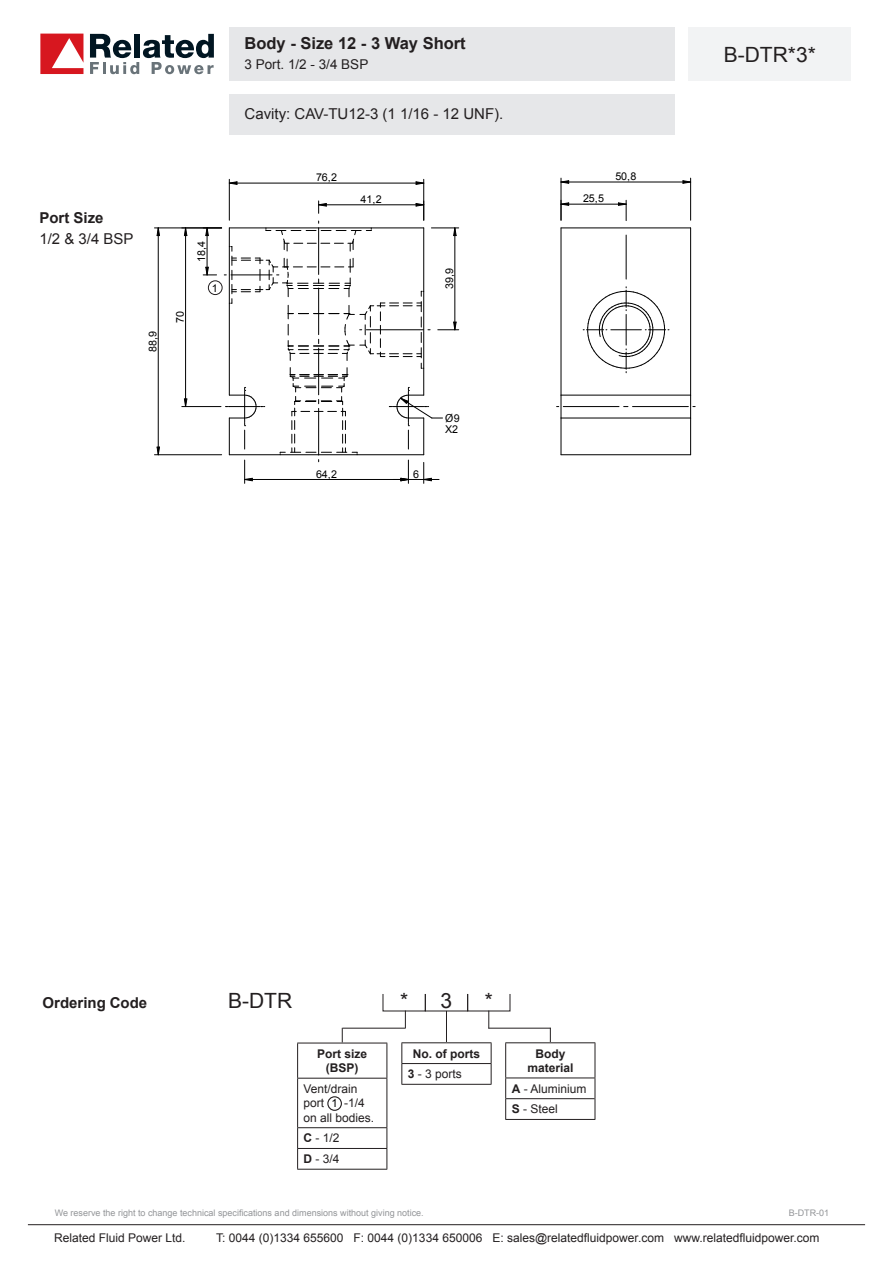
<style>
.page{position:relative;width:893px;height:1263px;background:#fff}
.page>*{position:absolute;margin:0;border:0;box-sizing:border-box;transform-origin:0 0}
.t1{font:21px "Arial";color:#231f20}
.t2{font:700 16.5px "Arial";color:#231f20}
.t3{font:15px "Arial";color:#231f20}
.t4{font:700 15px "Arial";color:#231f20}
.t5{font:13.5px "Arial";color:#231f20}
.t6{font:12px/14.4px "Arial";color:#231f20}
.t7{font:700 12px/14.4px "Arial";color:#231f20;text-align:center}
.t8{font:11.85px "Myriad Pro";color:#000}
.t9{font:11.25px "Arial";color:#000}
.t10{font:10.8px "Arial";color:#000}
.t11{font:9px "Arial";color:#939598}
.s1{font-family:"Arial";font-size:10.8px}
.s2{font-weight:700}
</style>
<div class="page">
<svg style="left:40px;top:34px;width:43px;height:40px"></svg>
<svg style="left:90px;top:34px;width:124px;height:40px"></svg>
<hr style="left:28px;top:1224px;width:837px;height:1px;background:#231f20">
<div style="left:688px;top:27px;width:163px;height:54px;background:#f2f3f4"></div>
<div style="left:229px;top:27px;width:446px;height:54px;background:#e6e7e9"></div>
<div style="left:229px;top:94px;width:446px;height:41px;background:#e6e7e9"></div>
<hr style="left:561px;top:228px;width:1px;height:167px;background:#000">
<hr style="left:690px;top:228px;width:1px;height:167px;background:#000">
<hr style="left:561px;top:227px;width:130px;height:1px;background:#000">
<hr style="left:561px;top:454px;width:130px;height:1px;background:#000">
<hr style="left:690px;top:418px;width:1px;height:37px;background:#000">
<hr style="left:561px;top:418px;width:1px;height:37px;background:#000">
<hr style="left:561px;top:395px;width:130px;height:1px;background:#000">
<hr style="left:561px;top:418px;width:130px;height:1px;background:#000">
<svg style="left:583px;top:287px;width:86px;height:86px"></svg>
<svg style="left:557px;top:395px;width:5px;height:23px"></svg>
<hr style="left:563px;top:406px;width:56px;height:1px;background:#000">
<hr style="left:632px;top:406px;width:56px;height:1px;background:#000">
<svg style="left:690px;top:395px;width:5px;height:23px"></svg>
<svg style="left:416px;top:182px;width:7px;height:3px"></svg>
<svg style="left:230px;top:182px;width:8px;height:3px"></svg>
<hr style="left:423px;top:179px;width:1px;height:41px;background:#000">
<hr style="left:229px;top:179px;width:1px;height:41px;background:#000">
<hr style="left:229px;top:183px;width:195px;height:1px;background:#000">
<svg style="left:184px;top:229px;width:3px;height:7px"></svg>
<svg style="left:184px;top:399px;width:3px;height:7px"></svg>
<hr style="left:182px;top:406px;width:39px;height:1px;background:#000">
<hr style="left:185px;top:228px;width:1px;height:179px;background:#000">
<svg style="left:157px;top:229px;width:3px;height:7px"></svg>
<svg style="left:157px;top:447px;width:3px;height:7px"></svg>
<hr style="left:154px;top:228px;width:68px;height:1px;background:#000">
<hr style="left:154px;top:454px;width:68px;height:1px;background:#000">
<hr style="left:158px;top:228px;width:1px;height:227px;background:#000">
<svg style="left:203px;top:201px;width:256px;height:282px"></svg>
<svg style="left:562px;top:202px;width:7px;height:4px"></svg>
<svg style="left:618px;top:200px;width:9px;height:21px"></svg>
<hr style="left:626px;top:235px;width:1px;height:44px;background:#000">
<hr style="left:561px;top:204px;width:65px;height:1px;background:#000">
<svg style="left:562px;top:180px;width:7px;height:4px"></svg>
<svg style="left:683px;top:180px;width:7px;height:4px"></svg>
<hr style="left:561px;top:178px;width:1px;height:42px;background:#000">
<hr style="left:690px;top:178px;width:1px;height:42px;background:#000">
<hr style="left:561px;top:182px;width:130px;height:1px;background:#000">
<div style="left:208px;top:280px;width:14px;height:15px;border:1px solid #231f20;border-radius:50%"></div>
<hr style="left:488px;top:1028px;width:63px;height:1px;background:#231f20">
<hr style="left:343px;top:1028px;width:62px;height:1px;background:#231f20">
<hr style="left:446px;top:1011px;width:1px;height:31px;background:#231f20">
<svg style="left:550px;top:1028px;width:1px;height:14px"></svg>
<svg style="left:342px;top:1028px;width:1px;height:14px"></svg>
<svg style="left:405px;top:1011px;width:1px;height:17px"></svg>
<svg style="left:488px;top:1011px;width:1px;height:17px"></svg>
<hr style="left:401px;top:1042px;width:90px;height:1px;background:#231f20">
<svg style="left:401px;top:1043px;width:1px;height:41px"></svg>
<svg style="left:491px;top:1043px;width:1px;height:41px"></svg>
<hr style="left:401px;top:1084px;width:90px;height:1px;background:#231f20">
<hr style="left:401px;top:1063px;width:90px;height:1px;background:#231f20">
<hr style="left:505px;top:1042px;width:90px;height:1px;background:#231f20">
<hr style="left:505px;top:1043px;width:1px;height:34px;background:#231f20">
<hr style="left:595px;top:1043px;width:1px;height:34px;background:#231f20">
<hr style="left:506px;top:1098px;width:89px;height:1px;background:#231f20">
<svg style="left:505px;top:1078px;width:1px;height:41px"></svg>
<svg style="left:595px;top:1078px;width:1px;height:41px"></svg>
<hr style="left:505px;top:1119px;width:90px;height:1px;background:#231f20">
<hr style="left:505px;top:1077px;width:90px;height:1px;background:#231f20">
<hr style="left:297px;top:1043px;width:90px;height:1px;background:#231f20">
<hr style="left:297px;top:1043px;width:1px;height:35px;background:#231f20">
<hr style="left:387px;top:1043px;width:1px;height:35px;background:#231f20">
<hr style="left:297px;top:1078px;width:1px;height:49px;background:#231f20">
<hr style="left:387px;top:1078px;width:1px;height:49px;background:#231f20">
<hr style="left:297px;top:1148px;width:90px;height:1px;background:#231f20">
<svg style="left:297px;top:1128px;width:1px;height:41px"></svg>
<svg style="left:387px;top:1128px;width:1px;height:41px"></svg>
<hr style="left:297px;top:1169px;width:90px;height:1px;background:#231f20">
<hr style="left:297px;top:1078px;width:90px;height:1px;background:#231f20">
<hr style="left:297px;top:1127px;width:90px;height:1px;background:#231f20">
<div style="left:327px;top:1096px;width:15px;height:15px;border:1px solid #241f21;border-radius:50%"></div>
<p class="t4" style="left:39px;top:207px;width:66px">Port Size</p>
<p class="t3" style="left:39px;top:228px;width:96px">1/2 &amp; 3/4 BSP</p>
<p class="t10" style="left:146px;top:352px;width:22px;rotate:-90deg">88,9</p>
<p class="t10" style="left:173px;top:323px;width:13px;rotate:-90deg">70</p>
<p class="t10" style="left:194px;top:262px;width:22px;rotate:-90deg">18,4</p>
<p class="t10" style="left:212px;top:281px;width:7px">1</p>
<p class="t2" style="left:244px;top:33px;width:223px">Body - Size 12 - 3 Way Short</p>
<p class="t5" style="left:244px;top:55px;width:125px">3 Port. 1/2 - 3/4 BSP</p>
<p class="t3" style="left:244px;top:104px;width:260px">Cavity: CAV-TU12-3 (1 1/16 - 12 UNF).</p>
<p class="t10" style="left:316px;top:170px;width:22px">76,2</p>
<p class="t10" style="left:361px;top:192px;width:22px">41,2</p>
<p class="t10" style="left:442px;top:289px;width:22px;rotate:-90deg">39,9</p>
<p class="t10" style="left:316px;top:467px;width:22px">64,2</p>
<p class="t10" style="left:413px;top:467px;width:7px">6</p>
<p class="t8" style="left:445px;top:411px;width:16px">Ø<span class="s1">9</span></p>
<p class="t10" style="left:445px;top:422px;width:14px">X2</p>
<p class="t10" style="left:583px;top:191px;width:22px">25,5</p>
<p class="t10" style="left:615px;top:169px;width:22px">50,8</p>
<p class="t1" style="left:724px;top:41px;width:94px">B-DTR*3*</p>
<p class="t4" style="left:43px;top:992px;width:106px">Ordering Code</p>
<p class="t1" style="left:228px;top:987px;width:66px">B-DTR</p>
<p class="t1" style="left:400px;top:987px;width:10px">*</p>
<p class="t1" style="left:441px;top:987px;width:13px">3</p>
<p class="t7" style="left:413px;top:1046px;width:69px">No. of ports</p>
<p class="t6" style="left:408px;top:1067px;width:56px"><span class="s2">3</span> - 3 ports</p>
<p class="t7" style="left:317px;top:1047px;width:52px">Port size (BSP)</p>
<p class="t6" style="left:304px;top:1081px;width:56px">Vent/drain port</p>
<p class="t6" style="left:304px;top:1096px;width:72px;text-indent:41px">-1/4 on all bodies.</p>
<p class="t6" style="left:304px;top:1131px;width:38px"><span class="s2">C</span> - 1/2</p>
<p class="t6" style="left:304px;top:1152px;width:38px"><span class="s2">D</span> - 3/4</p>
<p class="t9" style="left:331px;top:1096px;width:8px">1</p>
<p class="t7" style="left:535px;top:1046px;width:31px">Body</p>
<p class="t7" style="left:527px;top:1061px;width:48px">material</p>
<p class="t6" style="left:512px;top:1081px;width:76px"><span class="s2">A</span> - Aluminium</p>
<p class="t6" style="left:512px;top:1102px;width:48px"><span class="s2">S</span> - Steel</p>
<p class="t11" style="left:55px;top:1206px;width:370px">We reserve the right to change technical specifications and dimensions without giving notice.</p>
<p class="t6" style="left:54px;top:1230px;width:133px">Related Fluid Power Ltd.</p>
<p class="t6" style="left:216px;top:1230px;width:605px">T: 0044 (0)1334 655600 F: 0044 (0)1334 650006 E: sales@relatedfluidpower.com www.relatedfluidpower.com</p>
<p class="t11" style="left:789px;top:1206px;width:42px">B-DTR-01</p>
</div>
